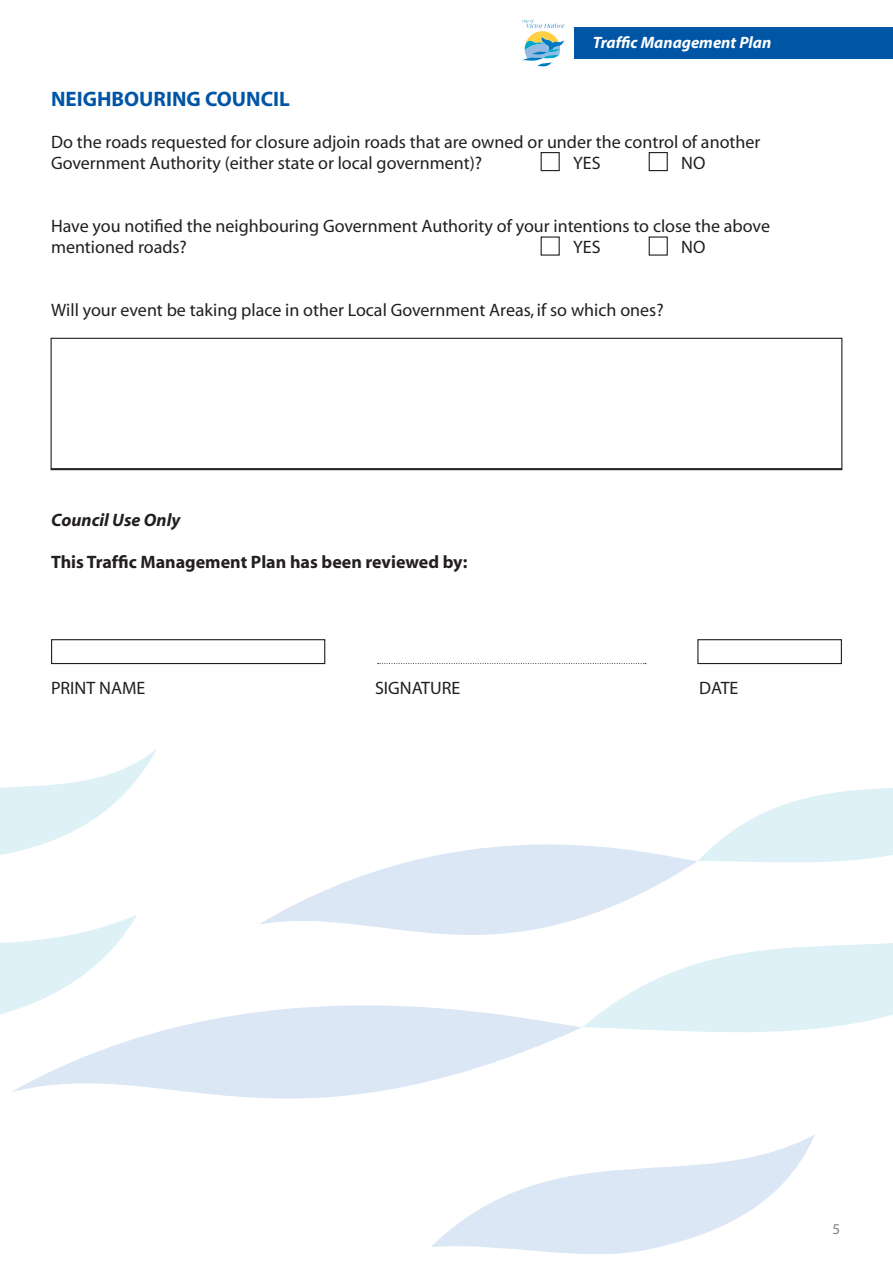
<style>
.page{position:relative;width:893px;height:1263px;background:#fff}
.page>*{position:absolute;margin:0;border:0;box-sizing:border-box;transform-origin:0 0}
.t1{font:700 21px "Myriad";color:#0155a5}
.t2{font:18px/21px "Myriad";color:#231f20}
.t3{font:700 18px "Myriad";color:#231f20}
.t4{font:italic 700 18px "Myriad";color:#231f20}
.t5{font:italic 700 16.5px "Myriad";color:#fff}
.t6{font:15px "Myriad";color:#808285}
</style>
<div class="page">
<svg style="left:0;top:749px;width:157px;height:106px"></svg>
<svg style="left:0;top:915px;width:137px;height:100px"></svg>
<svg style="left:698px;top:788px;width:195px;height:75px"></svg>
<svg style="left:259px;top:844px;width:438px;height:91px;fill:#dbe7f5"></svg>
<svg style="left:582px;top:898px;width:311px;height:134px"></svg>
<svg style="left:431px;top:1135px;width:384px;height:119px;fill:#dbe7f5"></svg>
<svg style="left:11px;top:955px;width:571px;height:210px"></svg>
<div style="left:574px;top:27px;width:319px;height:31px;background:#0155a5"></div>
<div style="left:541px;top:152px;width:19px;height:19px;border:1px solid #231f20"></div>
<div style="left:649px;top:152px;width:19px;height:19px;border:1px solid #231f20"></div>
<div style="left:541px;top:236px;width:19px;height:20px;border:1px solid #231f20"></div>
<div style="left:649px;top:236px;width:19px;height:20px;border:1px solid #231f20"></div>
<svg style="left:378px;top:663px;width:268px;height:1px"></svg>
<svg style="left:522px;top:19px;width:43px;height:48px"></svg>
<div style="left:51px;top:338px;width:791px;height:132px;border:1px solid #231f20"></div>
<div style="left:51px;top:639px;width:274px;height:25px;border:1px solid #231f20"></div>
<div style="left:697px;top:639px;width:145px;height:25px;border:1px solid #231f20"></div>
<p class="t5" style="left:593px;top:33px;width:180px">Traffic Management Plan</p>
<p class="t1" style="left:51px;top:88px;width:27px">Neigh</p>
<p class="t1" style="left:112px;top:88px;width:55px">bouring</p>
<p class="t1" style="left:205px;top:88px;width:53px">Council</p>
<p class="t2" style="left:51px;top:132px;width:711px">Do the roads requested for closure adjoin roads that are owned or under the control of another<br>Government Authority (either state or local government)?</p>
<p class="t2" style="left:573px;top:153px;width:29px">YES</p>
<p class="t2" style="left:681px;top:153px;width:26px">NO</p>
<p class="t2" style="left:51px;top:216px;width:720px">Have you notified the neighbouring Government Authority of your intentions to close the above mentioned roads?</p>
<p class="t2" style="left:573px;top:237px;width:29px">YES</p>
<p class="t2" style="left:681px;top:237px;width:26px">NO</p>
<p class="t2" style="left:51px;top:300px;width:614px">Will your event be taking place in other Local Government Areas, if so which ones?</p>
<p class="t4" style="left:51px;top:511px;width:131px">Council Use Only</p>
<p class="t3" style="left:51px;top:553px;width:418px">This Traffic Management Plan has been reviewed by:</p>
<p class="t2" style="left:51px;top:678px;width:96px">PRINT NAME</p>
<p class="t2" style="left:375px;top:678px;width:87px">SIGNATURE</p>
<p class="t2" style="left:699px;top:678px;width:41px">DATE</p>
<p class="t6" style="left:832px;top:1221px;width:9px">5</p>
</div>
